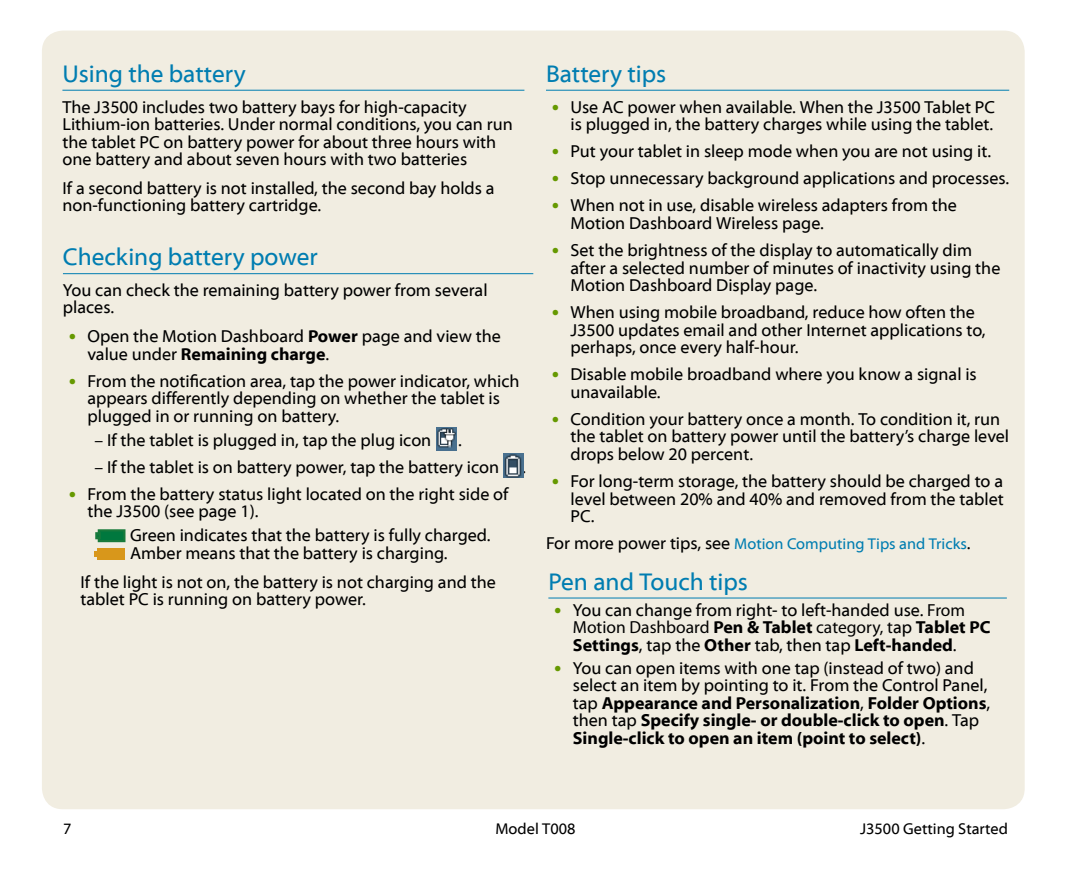
<style>
.page{position:relative;width:1071px;height:882px;background:#fff}
.page>*{position:absolute;margin:0;border:0;box-sizing:border-box;transform-origin:0 0}
.t1{font:24.5px "Myriad Web Pro";color:#007db1}
.t2{font:17.5px/17.5px "Myriad Web Pro";color:#000}
.t3{font:700 17.5px/17.5px "Myriad Web Pro";color:#000}
.t4{font:17.5px "Myriad Pro";color:#000}
.t5{font:15.75px "Myriad Web Pro";color:#007db1}
.t6{font:15.75px "Myriad Web Pro";color:#000}
.s1{font-family:"Calibri";color:#690}
.s2{color:#690}
.s3{font-weight:700}
.s4{font-size:17.5px;color:#000}
.s5{font-family:"Myriad Pro"}
.s6{font-family:"Myriad Web Pro";font-weight:700}
.s7{font-family:"Myriad Web Pro"}
.s8{font-weight:400}
.s9{font-family:"Calibri";font-weight:400;color:#690}
.s10{font-weight:400;color:#690}
</style>
<div class="page">
<div style="left:42px;top:31px;width:983px;height:778px;background:#f1ede1;border-radius:21px"></div>
<hr style="left:546px;top:90px;width:463px;height:1px;background:#007db1">
<hr style="left:62px;top:90px;width:462px;height:1px;background:#007db1">
<hr style="left:63px;top:273px;width:470px;height:1px;background:#007db1">
<img style="left:503px;top:453px;width:20px;height:25px">
<img style="left:436px;top:427px;width:20px;height:23px">
<div style="left:99px;top:530px;width:25px;height:11px;background:#00783e"></div>
<div style="left:98px;top:529px;width:27px;height:13px;border:2px solid #187a3c"></div>
<div style="left:95px;top:532px;width:6px;height:7px;border:2px solid #187a3c"></div>
<div style="left:97px;top:548px;width:28px;height:11px;background:#d8971b"></div>
<hr style="left:548px;top:598px;width:459px;height:1px;background:#007db1">
<h1 class="t1" style="left:62px;top:60px;width:185px">Using the battery</h1>
<p class="t2" style="left:62px;top:98px;width:452px">The J3500 includes two battery bays for high-capacity Lithium-ion batteries. Under normal conditions, you can run the tablet PC on battery power for about three hours with one battery and about seven hours with two batteries</p>
<p class="t2" style="left:62px;top:180px;width:434px">If a second battery is not installed, the second bay holds a non-functioning battery cartridge.</p>
<h1 class="t1" style="left:63px;top:244px;width:256px">Checking battery power</h1>
<p class="t2" style="left:63px;top:282px;width:426px">You can check the remaining battery power from several places.</p>
<p class="t2" style="left:87px;top:328px;width:415px;text-indent:-19px"><span class="s1">•</span><span class="s2">•</span> Open the Motion Dashboard <span class="s3">Power</span> page and view the value under <span class="s3">Remaining charge</span>.</p>
<p class="t2" style="left:87px;top:373px;width:434px;text-indent:-19px"><span class="s1">•</span><span class="s2">•</span> From the notification area, tap the power indicator, which appears differently depending on whether the tablet is plugged in or running on battery.</p>
<p class="t2" style="left:94px;top:432px;width:338px">– If the tablet is plugged in, tap the plug icon</p>
<p class="t2" style="left:458px;top:432px;width:5px">.</p>
<p class="t2" style="left:94px;top:459px;width:406px">– If the tablet is on battery power, tap the battery icon</p>
<p class="t2" style="left:522px;top:459px;width:5px">.</p>
<p class="t2" style="left:88px;top:485px;width:423px;text-indent:-19px"><span class="s1">•</span><span class="s2">•</span> From the battery status light located on the right side of the J3500 (see page 1).</p>
<p class="t2" style="left:130px;top:527px;width:362px">Green indicates that the battery is fully charged.<br>Amber means that the battery is charging.</p>
<p class="t2" style="left:80px;top:573px;width:417px">If the light is not on, the battery is not charging and the tablet PC is running on battery power.</p>
<h1 class="t1" style="left:548px;top:568px;width:201px">Pen and Touch tips</h1>
<h1 class="t1" style="left:546px;top:60px;width:122px">Battery tips</h1>
<p class="t2" style="left:551px;top:98px;width:445px;text-align:right"><span class="s1">•</span><span class="s2">•</span> Use AC power when available. When the J3500 Tablet PC is plugged in, the battery charges while using the tablet.</p>
<p class="t2" style="left:551px;top:143px;width:441px"><span class="s1">•</span><span class="s2">•</span> Put your tablet in sleep mode when you are not using it.</p>
<p class="t2" style="left:551px;top:170px;width:459px"><span class="s1">•</span><span class="s2">•</span> Stop unnecessary background applications and processes.</p>
<p class="t2" style="left:571px;top:197px;width:388px;text-indent:-19px"><span class="s1">•</span><span class="s2">•</span> When not in use, disable wireless adapters from the<br>Motion Dashboard Wireless page.</p>
<p class="t2" style="left:571px;top:242px;width:431px;text-indent:-19px"><span class="s1">•</span><span class="s2">•</span> Set the brightness of the display to automatically dim after a selected number of minutes of inactivity using the<br>Motion Dashboard Display page.</p>
<p class="t2" style="left:571px;top:304px;width:417px;text-indent:-19px"><span class="s1">•</span><span class="s2">•</span> When using mobile broadband, reduce how often the<br>J3500 updates email and other Internet applications to, perhaps, once every half-hour.</p>
<p class="t2" style="left:571px;top:366px;width:408px;text-indent:-19px"><span class="s1">•</span><span class="s2">•</span> Disable mobile broadband where you know a signal is unavailable.</p>
<p class="t2" style="left:571px;top:411px;width:440px;text-indent:-19px"><span class="s1">•</span><span class="s2">•</span> Condition your battery once a month. To condition it, run the tablet on battery power until the battery’s charge level drops below 20 percent.</p>
<p class="t2" style="left:571px;top:473px;width:435px;text-align:justify;text-indent:-19px"><span class="s1">•</span><span class="s2">•</span> For long-term storage, the battery should be charged to a level between 20% and 40% and removed from the tablet PC.</p>
<p class="t5" style="left:546px;top:535px;width:426px"><span class="s4">For more power tips, see</span> Motion Computing Tips and Tricks<span class="s4">.</span></p>
<p class="t2" style="left:554px;top:602px;width:413px"><span class="s1">•</span><span class="s2">•</span> You can change from right- to left-handed use. <span class="s5">From</span></p>
<p class="t4" style="left:573px;top:617px;width:419px">Motion Dashboard <span class="s6">Pen &amp; Tablet</span> category, t<span class="s7">ap</span> <span class="s6">Tablet PC</span></p>
<p class="t3" style="left:573px;top:637px;width:385px">Settings<span class="s8">, tap the</span> Other <span class="s8">tab, then tap</span> Left-handed<span class="s8">.</span></p>
<p class="t3" style="left:573px;top:659px;width:419px;text-indent:-19px"><span class="s9">•</span><span class="s10">•</span> <span class="s8">You can open items with one tap (instead of two) and select an item by pointing to it. From the Control Panel, tap</span> Appearance and Personalization<span class="s8">,</span> Folder Options<span class="s8">, then tap</span> Specify single- or double-click to open<span class="s8">. Tap </span>Single-click to open an item (point to select)<span class="s8">.</span></p>
<p class="t6" style="left:63px;top:821px;width:10px">7</p>
<p class="t6" style="left:495px;top:821px;width:82px">Model T008</p>
<p class="t6" style="left:860px;top:821px;width:149px">J3500 Getting Started</p>
</div>
